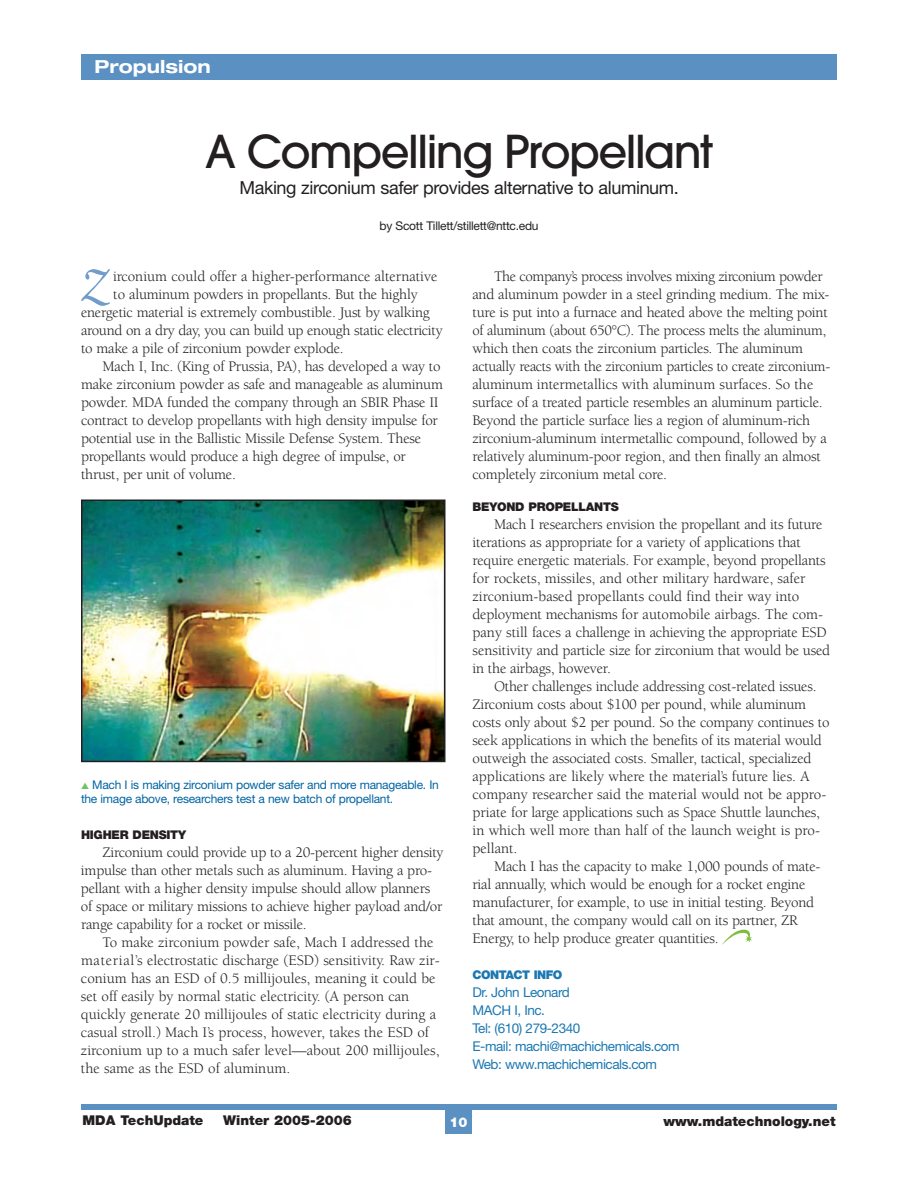
<style>
.page{position:relative;width:918px;height:1188px;background:#fff}
.page>*{position:absolute;margin:0;border:0;box-sizing:border-box;transform-origin:0 0}
.t1{font:italic 69px "Berkeley";color:#729dca}
.t2{font:500 45px "Avant Garde";letter-spacing:-.035em;color:#231f20}
.t3{font:18px "Helvetica Neue";letter-spacing:-.02em;color:#231f20}
.t4{font:700 expanded 18px "Helvetica Neue";color:#fff}
.t5{font:15px/18px "Berkeley";letter-spacing:-.015em;color:#231f20}
.t6{font:13.5px/18px "Helvetica Neue";letter-spacing:-.035em;color:#1b78b2}
.t7{font:900 13.5px "Helvetica Neue";color:#231f20}
.t8{font:900 13.5px "Helvetica Neue";color:#fff}
.t9{font:12px/14.4px "Helvetica Neue";letter-spacing:-.02em;color:#0065a4}
.t10{font:12px "Helvetica Neue";letter-spacing:-.02em;color:#231f20}
.t11{font:900 12px "Helvetica Neue";letter-spacing:-.02em;color:#231f20}
.t12{font:900 12px "Helvetica Neue";letter-spacing:-.04em;color:#1b78b2}
.s1{color:#71c167}
</style>
<div class="page">
<div style="left:81px;top:1104px;width:756px;height:6px;background:#5a90c2"></div>
<div style="left:81px;top:55px;width:756px;height:25px;background:#5a90c2"></div>
<div style="left:446px;top:1107px;width:26px;height:27px;background:#5a90c2"></div>
<img style="left:84px;top:503px;width:359px;height:256px">
<div style="left:81px;top:500px;width:365px;height:262px;border:2px solid #231f20"></div>
<svg style="left:722px;top:930px;width:30px;height:14px"></svg>
<p class="t4" style="left:94px;top:60px;width:118px">Propulsion</p>
<h2 class="t2" style="left:205px;top:135px;width:509px">A Compelling Propellant</h2>
<p class="t3" style="left:240px;top:181px;width:441px">Making zirconium safer provides alternative to aluminum.</p>
<p class="t10" style="left:380px;top:221px;width:160px">by Scott Tillett/stillett@nttc.edu</p>
<h1 class="t1" style="left:81px;top:251px;width:31px">z</h1>
<p class="t5" style="left:472px;top:268px;width:359px;text-indent:22px">The company’s process involves mixing zirconium powder and aluminum powder in a steel grinding medium. The mix&shy;ture is put into a furnace and heated above the melting point of aluminum (about 650°C). The process melts the aluminum, which then coats the zirconium particles. The aluminum actually reacts with the zirconium particles to create zirconium&shy;aluminum intermetallics with aluminum surfaces. So the surface of a treated particle resembles an aluminum particle.<br>Beyond the particle surface lies a region of aluminum-rich zirconium-aluminum intermetallic compound, followed by a relatively aluminum-poor region, and then finally an almost completely zirconium metal core.</p>
<p class="t11" style="left:472px;top:502px;width:148px">BEYOND PROPELLANTS</p>
<p class="t5" style="left:472px;top:517px;width:359px;text-indent:22px">Mach I researchers envision the propellant and its future iterations as appropriate for a variety of applications that require energetic materials. For example, beyond propellants for rockets, missiles, and other military hardware, safer zirconium-based propellants could find their way into deployment mechanisms for automobile airbags. The com&shy;pany still faces a challenge in achieving the appropriate ESD sensitivity and particle size for zirconium that would be used in the airbags, however.</p>
<p class="t5" style="left:472px;top:679px;width:359px;text-indent:22px">Other challenges include addressing cost-related issues.<br>Zirconium costs about $100 per pound, while aluminum costs only about $2 per pound. So the company continues to seek applications in which the benefits of its material would outweigh the associated costs. Smaller, tactical, specialized applications are likely where the material’s future lies. A company researcher said the material would not be appro&shy;priate for large applications such as Space Shuttle launches, in which well more than half of the launch weight is pro&shy;pellant.</p>
<p class="t5" style="left:472px;top:859px;width:349px;text-indent:22px">Mach I has the capacity to make 1,000 pounds of mate&shy;rial annually, which would be enough for a rocket engine manufacturer, for example, to use in initial testing. Beyond that amount, the company would call on its partner, ZR Energy, to help produce greater quantities.</p>
<p class="t12" style="left:472px;top:970px;width:92px">CONTACT INFO</p>
<p class="t6" style="left:472px;top:985px;width:209px">Dr. John Leonard<br>MACH I, Inc.<br>Tel: (610) 279-2340<br>E-mail: machi@machichemicals.com<br>Web: www.machichemicals.com</p>
<p class="t5" style="left:113px;top:268px;width:326px">irconium could offer a higher-performance alternative</p>
<p class="t5" style="left:113px;top:286px;width:306px">to aluminum powders in propellants. But the highly</p>
<p class="t5" style="left:81px;top:304px;width:350px">energetic material is extremely combustible. Just by walking</p>
<p class="t5" style="left:81px;top:322px;width:363px">around on a dry day, you can build up enough static electricity</p>
<p class="t5" style="left:81px;top:340px;width:264px">to make a pile of zirconium powder explode.</p>
<p class="t5" style="left:103px;top:358px;width:340px">Mach I, Inc. (King of Prussia, PA), has developed a way to</p>
<p class="t5" style="left:81px;top:376px;width:364px">make zirconium powder as safe and manageable as aluminum</p>
<p class="t5" style="left:81px;top:394px;width:359px">powder. MDA funded the company through an SBIR Phase II</p>
<p class="t5" style="left:81px;top:412px;width:358px">contract to develop propellants with high density impulse for</p>
<p class="t5" style="left:81px;top:430px;width:342px">potential use in the Ballistic Missile Defense System. These</p>
<p class="t5" style="left:81px;top:448px;width:326px">propellants would produce a high degree of impulse, or</p>
<p class="t5" style="left:81px;top:466px;width:156px">thrust, per unit of volume.</p>
<p class="t9" style="left:81px;top:778px;width:359px"><span class="s1">▲</span> Mach I is making zirconium powder safer and more manageable. In the image above, researchers test a new batch of propellant.</p>
<p class="t11" style="left:81px;top:830px;width:107px">HIGHER DENSITY</p>
<p class="t5" style="left:81px;top:844px;width:364px;text-indent:22px">Zirconium could provide up to a 20-percent higher density impulse than other metals such as aluminum. Having a pro&shy;pellant with a higher density impulse should allow planners of space or military missions to achieve higher payload and/or range capability for a rocket or missile.</p>
<p class="t5" style="left:81px;top:934px;width:360px;text-indent:22px">To make zirconium powder safe, Mach I addressed the material’s electrostatic discharge (ESD) sensitivity. Raw zir&shy;conium has an ESD of 0.5 millijoules, meaning it could be set off easily by normal static electricity. (A person can quickly generate 20 millijoules of static electricity during a casual stroll.) Mach I’s process, however, takes the ESD of zirconium up to a much safer level—about 200 millijoules, the same as the ESD of aluminum.</p>
<p class="t7" style="left:82px;top:1115px;width:122px">MDA TechUpdate</p>
<p class="t7" style="left:223px;top:1115px;width:130px">Winter 2005-2006</p>
<p class="t8" style="left:450px;top:1118px;width:20px">10</p>
<p class="t7" style="left:663px;top:1117px;width:174px">www.mdatechnology.net</p>
</div>
